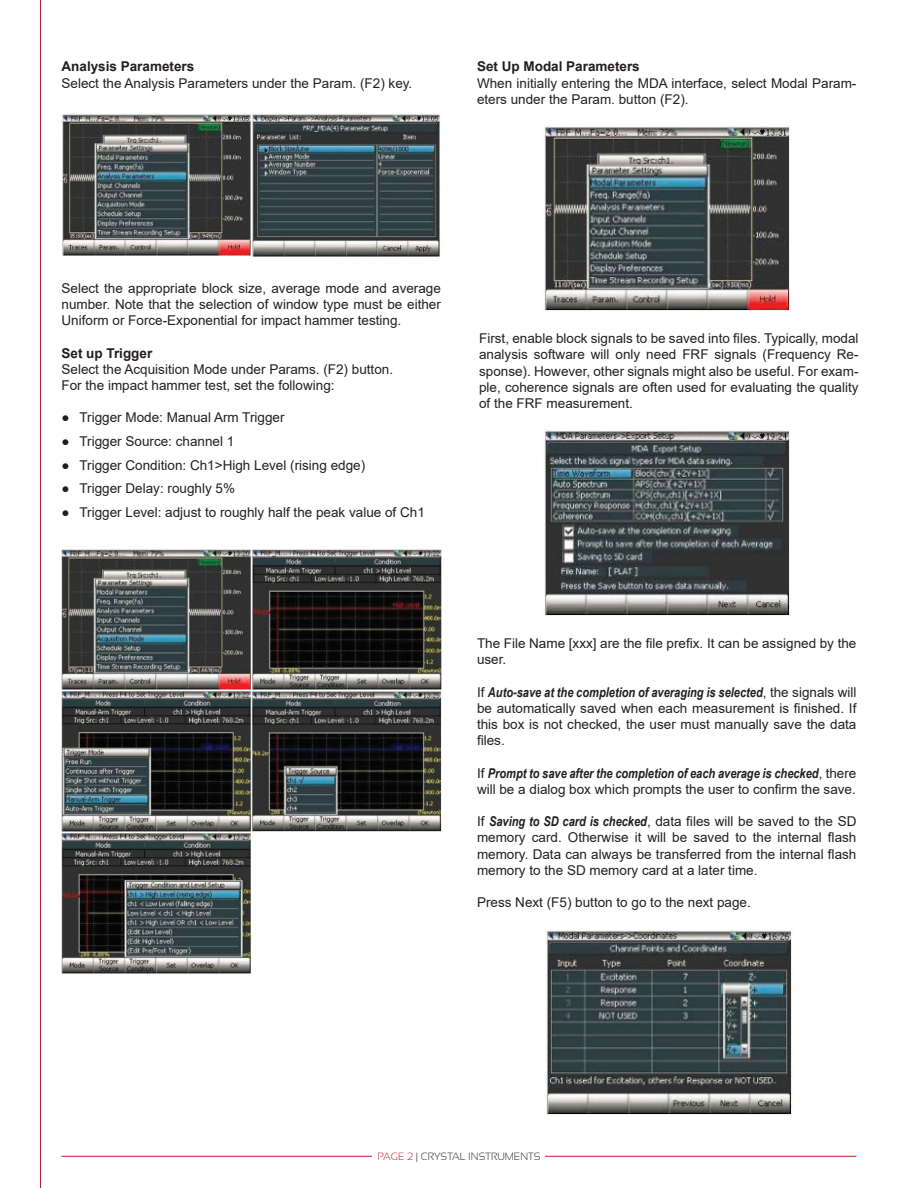
<style>
.page{position:relative;width:918px;height:1188px;background:#fff}
.page>*{position:absolute;margin:0;border:0;box-sizing:border-box;transform-origin:0 0}
.t1{font:13.5px/16.2px "Arial";color:#231f20;text-align:justify}
.t2{font:italic 700 13.5px "Arial Narrow";color:#231f20}
.t3{font:700 13.5px "Arial";color:#231f20}
.t4{font:300 10.5px "Sansation";color:#231f20}
.s1{font-family:"Arial";font-weight:400;font-style:normal}
.s2{font-family:"Arial Narrow";font-weight:700;font-style:italic}
.s3{color:#be1d2c}
</style>
<div class="page">
<hr style="left:40px;top:0;width:1px;height:1188px;background:#be1d2c">
<hr style="left:62px;top:1156px;width:794px;height:1px;background:#be1d2c">
<div style="left:373px;top:1140px;width:172px;height:48px;background:#fff"></div>
<img style="left:62px;top:114px;width:378px;height:143px">
<img style="left:62px;top:549px;width:380px;height:425px">
<img style="left:543px;top:430px;width:247px;height:186px">
<img style="left:543px;top:126px;width:247px;height:185px">
<img style="left:545px;top:929px;width:247px;height:186px">
<p class="t3" style="left:62px;top:57px;width:134px">Analysis Parameters</p>
<p class="t1" style="left:62px;top:75px;width:352px">Select the Analysis Parameters under the Param. (F2) key.</p>
<p class="t3" style="left:477px;top:57px;width:164px">Set Up Modal Parameters</p>
<p class="t1" style="left:477px;top:75px;width:381px">When initially entering the MDA interface, select Modal Param&shy;eters under the Param. button (F2).</p>
<p class="t1" style="left:62px;top:280px;width:381px">Select the appropriate block size, average mode and average number. Note that the selection of window type must be either Uniform or Force-Exponential for impact hammer testing.</p>
<p class="t3" style="left:62px;top:343px;width:92px">Set up Trigger</p>
<p class="t1" style="left:62px;top:361px;width:333px">Select the Acquisition Mode under Params. (F2) button.<br>For the impact hammer test, set the following:</p>
<p class="t1" style="left:62px;top:409px;width:225px">● Trigger Mode: Manual Arm Trigger</p>
<p class="t1" style="left:62px;top:433px;width:174px">● Trigger Source: channel 1</p>
<p class="t1" style="left:62px;top:457px;width:305px">● Trigger Condition: Ch1&gt;High Level (rising edge)</p>
<p class="t1" style="left:62px;top:481px;width:175px">● Trigger Delay: roughly 5%</p>
<p class="t1" style="left:62px;top:504px;width:365px">● Trigger Level: adjust to roughly half the peak value of Ch1</p>
<p class="t1" style="left:479px;top:330px;width:381px">First, enable block signals to be saved into files. Typically, modal analysis software will only need FRF signals (Frequency Re&shy;sponse). However, other signals might also be useful. For exam&shy;ple, coherence signals are often used for evaluating the quality of the FRF measurement.</p>
<p class="t1" style="left:477px;top:635px;width:381px">The File Name [xxx] are the file prefix. It can be assigned by the user.</p>
<p class="t2" style="left:477px;top:682px;width:381px"><span class="s1">If</span> Auto-save at the completion of averaging is selected<span class="s1">, the signals will</span></p>
<p class="t1" style="left:477px;top:700px;width:381px">be automatically saved when each measurement is finished. If this box is not checked, the user must manually save the data files.</p>
<p class="t2" style="left:477px;top:763px;width:381px"><span class="s1">If</span> Prompt to save after the completion of each average is checked<span class="s1">, there</span></p>
<p class="t1" style="left:477px;top:781px;width:380px">will be a dialog box which prompts the user to confirm the save.</p>
<p class="t1" style="left:477px;top:813px;width:381px">If <span class="s2">Saving to SD card is checked</span>, data files will be saved to the SD memory card. Otherwise it will be saved to the internal flash memory. Data can always be transferred from the internal flash memory to the SD memory card at a later time.</p>
<p class="t1" style="left:477px;top:894px;width:275px">Press Next (F5) button to go to the next page.</p>
<p class="t4" style="left:378px;top:1151px;width:164px"><span class="s3">PAGE 2</span> | CRYSTAL INSTRUMENTS</p>
</div>
